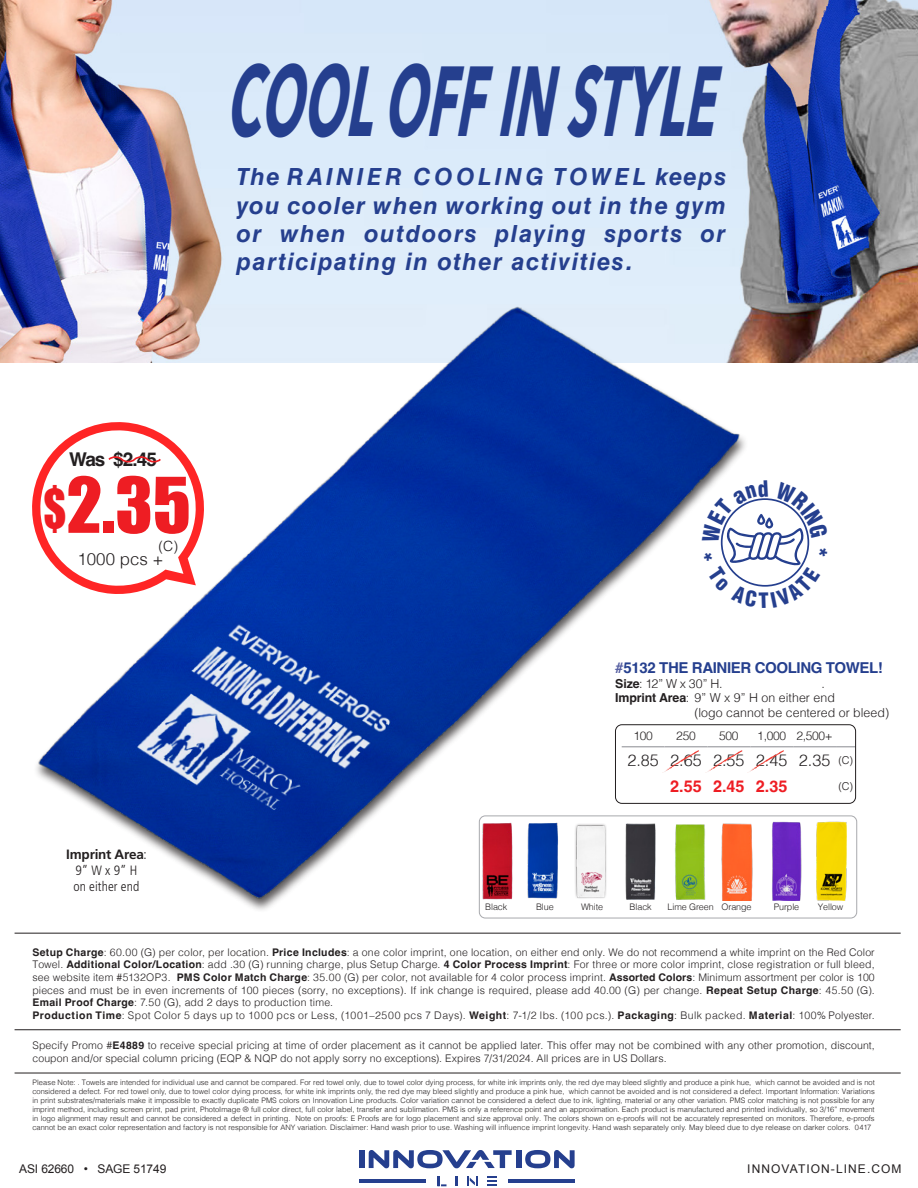
<style>
.page{position:relative;width:918px;height:1188px;background:#fff}
.page>*{position:absolute;margin:0;border:0;box-sizing:border-box;transform-origin:0 0}
.t1{font:italic 700 99px "Avenir Next";color:#253f8e;scale:.5 1}
.t2{font:70.8px "Impact";color:#ee1d23}
.t3{font:italic 700 23.7px/28.3px "Helvetica LT Std";letter-spacing:.06em;color:#253f8e;text-align:justify}
.t4{font:700 19.05px "Helvetica";color:#231f20}
.t5{font:300 16.8px "Helvetica";color:#231f20}
.t6{font:300 16.2px "Helvetica";color:#231f20}
.t7{font:700 16.2px "Helvetica";color:#ee1d23}
.t8{font:700 15px "Helvetica";letter-spacing:-.025em;color:#253f8e}
.t9{font:300 14.1px "Helvetica";color:#231f20}
.t10{font:300 condensed 13.5px "Frutiger LT Std";letter-spacing:.005em;color:#231f20}
.t11{font:700 13.5px "Frutiger LT Std";letter-spacing:-.015em;color:#231f20}
.t12{font:300 12.3px "Helvetica";letter-spacing:.005em;color:#231f20}
.t13{font:300 12px "Helvetica";letter-spacing:-.025em;color:#231f20}
.t14{font:12px "Arial";letter-spacing:.09em;color:#231f20}
.t15{font:12px "Arial";letter-spacing:-.01em;color:#231f20}
.t16{font:300 10.8px "Helvetica";color:#231f20}
.general_info_details{font:300 10.5px/12.6px "Helvetica";letter-spacing:.01em;color:#231f20;text-align:justify}
.general_info_details-2{font:300 10.5px "Helvetica";letter-spacing:.04em;color:#231f20}
.t17{font:300 9px "Helvetica";letter-spacing:-.01em;color:#231f20}
.general_info_details-3{font:300 7.5px/9px "Helvetica";letter-spacing:.015em;color:#231f20;text-align:justify}
.s1{font-size:51.3px}
.s2{font-weight:300;font-stretch:condensed}
.s3{color:#5861a3}
.s4{font-weight:700}
</style>
<div class="page">
<img style="left:0;top:0;width:918px;height:363px">
<img style="left:749px;top:823px;width:4px;height:78px">
<img style="left:772px;top:821px;width:30px;height:80px">
<img style="left:816px;top:821px;width:31px;height:80px">
<img style="left:19px;top:239px;width:728px;height:694px">
<hr style="left:15px;top:933px;width:886px;height:1px;background:#231f20">
<hr style="left:15px;top:1029px;width:886px;height:1px;background:#231f20">
<hr style="left:15px;top:1073px;width:886px;height:1px;background:#231f20">
<svg style="left:29px;top:419px;width:178px;height:176px"></svg>
<div style="left:615px;top:725px;width:241px;height:78px;background:#fff;border-radius:6px"></div>
<div style="left:615px;top:724px;width:241px;height:80px;border:1px solid #231f20;border-radius:6px"></div>
<svg style="left:622px;top:746px;width:234px;height:53px"></svg>
<div style="left:683px;top:461px;width:162px;height:166px;background:#fff"></div>
<svg style="left:455px;top:1177px;width:2px;height:9px"></svg>
<svg style="left:437px;top:1177px;width:10px;height:9px"></svg>
<svg style="left:487px;top:1177px;width:9px;height:9px"></svg>
<div style="left:359px;top:1150px;width:6px;height:18px;background:#253f8e"></div>
<div style="left:516px;top:1150px;width:5px;height:18px;background:#253f8e"></div>
<svg style="left:525px;top:1150px;width:50px;height:18px"></svg>
<svg style="left:369px;top:1150px;width:143px;height:18px"></svg>
<svg style="left:467px;top:1176px;width:11px;height:10px"></svg>
<hr style="left:508px;top:1180px;width:67px;height:3px;background:#253f8e">
<hr style="left:359px;top:1180px;width:67px;height:3px;background:#253f8e">
<svg style="left:702px;top:480px;width:108px;height:107px"></svg>
<p class="t1" style="left:225px;top:16px;width:1037px">COOLOFFINSTYLE</p>
<p class="t3" style="left:237px;top:162px;width:491px">The RAINIER COOLING TOWEL keeps you cooler when working out in the gym or when outdoors playing sports or participating in other activities.</p>
<p class="t4" style="left:69px;top:447px;width:89px">Was $2.45</p>
<p class="t2" style="left:44px;top:450px;width:149px"><span class="s1">$</span>2.35</p>
<p class="t5" style="left:78px;top:545px;width:88px">1000 pcs +</p>
<p class="t9" style="left:159px;top:534px;width:21px">(C)</p>
<p class="t11" style="left:66px;top:846px;width:82px">Imprint Area<span class="s2">:</span></p>
<p class="t10" style="left:76px;top:863px;width:63px">9” W x 9” H</p>
<p class="t10" style="left:73px;top:879px;width:67px">on either end</p>
<p class="t8" style="left:615px;top:658px;width:269px"><span class="s3">#</span>5132 THE RAINIER COOLING TOWEL!</p>
<p class="t12" style="left:615px;top:673px;width:109px"><span class="s4">Size</span>: 12” W x 30” H.</p>
<p class="t12" style="left:822px;top:673px;width:5px">.</p>
<p class="t12" style="left:615px;top:688px;width:221px"><span class="s4">Imprint Area</span>: 9” W x 9” H on either end</p>
<p class="t12" style="left:694px;top:702px;width:196px">(logo cannot be centered or bleed)</p>
<p class="t13" style="left:633px;top:725px;width:21px">100</p>
<p class="t13" style="left:676px;top:725px;width:21px">250</p>
<p class="t13" style="left:719px;top:725px;width:21px">500</p>
<p class="t13" style="left:757px;top:725px;width:30px">1,000</p>
<p class="t13" style="left:796px;top:725px;width:38px">2,500+</p>
<p class="t6" style="left:627px;top:747px;width:33px">2.85</p>
<p class="t6" style="left:670px;top:747px;width:33px">2.65</p>
<p class="t6" style="left:713px;top:747px;width:33px">2.55</p>
<p class="t6" style="left:756px;top:747px;width:33px">2.45</p>
<p class="t6" style="left:799px;top:747px;width:33px">2.35</p>
<p class="t16" style="left:839px;top:751px;width:16px">(C)</p>
<p class="t7" style="left:670px;top:777px;width:33px">2.55</p>
<p class="t7" style="left:713px;top:777px;width:33px">2.45</p>
<p class="t7" style="left:756px;top:777px;width:33px">2.35</p>
<p class="t16" style="left:839px;top:777px;width:16px">(C)</p>
<p class="t17" style="left:485px;top:900px;width:24px">Black</p>
<p class="t17" style="left:536px;top:900px;width:19px">Blue</p>
<p class="t17" style="left:581px;top:900px;width:24px">White</p>
<p class="t17" style="left:630px;top:900px;width:24px">Black</p>
<p class="t17" style="left:668px;top:900px;width:86px">Lime Green Orange</p>
<p class="t17" style="left:774px;top:900px;width:27px">Purple</p>
<p class="t17" style="left:818px;top:900px;width:27px">Yellow</p>
<p class="general_info_details" style="left:32px;top:945px;width:844px"><span class="s4">Setup Charge</span>: 60.00 (G) per color, per location. <span class="s4">Price Includes</span>: a one color imprint, one location, on either end only. We do not recommend a white imprint on the Red Color Towel. <span class="s4">Additional Color/Location</span>: add .30 (G) running charge, plus Setup Charge. <span class="s4">4 Color Process Imprint</span>: For three or more color imprint, close registration or full bleed, see website item #5132OP3. <span class="s4">PMS Color Match Charge</span>: 35.00 (G) per color, not available for 4 color process imprint. <span class="s4">Assorted Colors</span>: Minimum assortment per color is 100 pieces and must be in even increments of 100 pieces (sorry, no exceptions). If ink change is required, please add 40.00 (G) per change. <span class="s4">Repeat Setup Charge</span>: 45.50 (G).<br><span class="s4">Email Proof Charge</span>: 7.50 (G), add 2 days to production time.</p>
<p class="general_info_details-2" style="left:32px;top:1006px;width:844px"><span class="s4">Production Time</span>: Spot Color 5 days up to 1000 pcs or Less, (1001–2500 pcs 7 Days). <span class="s4">Weight</span>: 7-1/2 lbs. (100 pcs.). <span class="s4">Packaging</span>: Bulk packed. <span class="s4">Material</span>: 100% Polyester.</p>
<p class="general_info_details" style="left:32px;top:1038px;width:844px">Specify Promo #<span class="s4">E4889</span> to receive special pricing at time of order placement as it cannot be applied later. This offer may not be combined with any other promotion, discount, coupon and/or special column pricing (EQP &amp; NQP do not apply sorry no exceptions). Expires 7/31/2024. All prices are in US Dollars.</p>
<p class="general_info_details-3" style="left:32px;top:1078px;width:844px">Please Note: . Towels are intended for individual use and cannot be compared. For red towel only, due to towel color dying process, for white ink imprints only, the red dye may bleed slightly and produce a pink hue, which cannot be avoided and is not considered a defect. For red towel only, due to towel color dying process, for white ink imprints only, the red dye may bleed slightly and produce a pink hue, which cannot be avoided and is not considered a defect. Important Information: Variations in print substrates/materials make it impossible to exactly duplicate PMS colors on Innovation Line products. Color variation cannot be considered a defect due to ink, lighting, material or any other variation. PMS color matching is not possible for any imprint method, including screen print, pad print, PhotoImage ® full color direct, full color label, transfer and sublimation. PMS is only a reference point and an approximation. Each product is manufactured and printed individually, so 3/16” movement in logo alignment may result and cannot be considered a defect in printing. Note on proofs: E Proofs are for logo placement and size approval only. The colors shown on e-proofs will not be accurately represented on monitors. Therefore, e-proofs cannot be an exact color representation and factory is not responsible for ANY variation. Disclaimer: Hand wash prior to use. Washing will influence imprint longevity. Hand wash separately only. May bleed due to dye release on darker colors. 0417</p>
<p class="t15" style="left:19px;top:1160px;width:149px">ASI 62660 • SAGE 51749</p>
<p class="t14" style="left:747px;top:1160px;width:156px">INNOVATION-LINE.COM</p>
</div>
